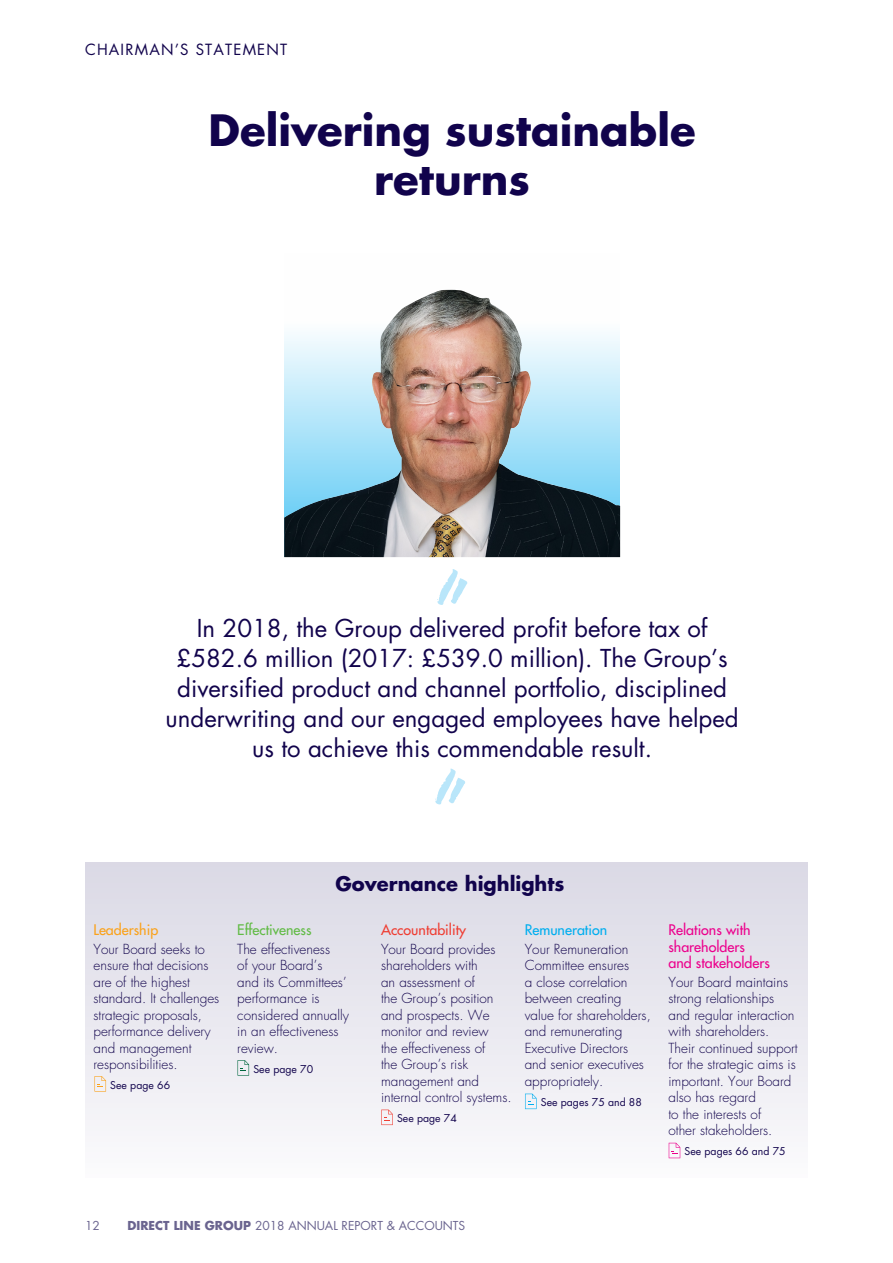
<style>
.page{position:relative;width:893px;height:1263px;background:#fff}
.page>*{position:absolute;margin:0;border:0;box-sizing:border-box;transform-origin:0 0}
.t1{font:700 42px/49.5px "Futura Std";color:#11034c;text-align:center}
.t2{font:24px/30px "Futura Std";color:#11034c;text-align:center}
.t3{font:700 19.5px "Futura Std";color:#11034c}
.t4{font:15px "Futura Std";letter-spacing:.08em;color:#11034c}
.t5{font:500 14.25px/16.5px "Futura Std";color:#ec008c}
.t6{font:500 14.25px "Futura Std";color:#ef3e33}
.t7{font:500 14.25px "Futura Std";color:#62bb46}
.t8{font:500 14.25px "Futura Std";color:#00aeef}
.t9{font:500 14.25px "Futura Std";color:#faa21b}
.t10{font:300 13.5px/16.5px "Futura Std";color:#11034c}
.t11{font:12px "Futura Std";color:#6a648f}
.t12{font:10.5px "Futura Std";color:#11034c}
.s1{font-weight:700}
</style>
<div class="page">
<svg style="left:437px;top:569px;width:30px;height:36px"></svg>
<svg style="left:435px;top:768px;width:30px;height:36px"></svg>
<div style="left:85px;top:862px;width:723px;height:316px;background:linear-gradient(to bottom,#dad9e5,#fafafc)"></div>
<img style="left:284px;top:290px;width:336px;height:267px">
<svg style="left:381px;top:1109px;width:12px;height:16px"></svg>
<svg style="left:237px;top:1060px;width:12px;height:16px"></svg>
<svg style="left:94px;top:1076px;width:12px;height:15px"></svg>
<svg style="left:669px;top:1143px;width:11px;height:15px"></svg>
<svg style="left:525px;top:1094px;width:12px;height:15px"></svg>
<p class="t4" style="left:85px;top:40px;width:204px">CHAIRMAN’S STATEMENT</p>
<h1 class="t1" style="left:209px;top:105px;width:489px">Delivering sustainable returns</h1>
<p class="t2" style="left:166px;top:613px;width:575px">In 2018, the Group delivered profit before tax of £582.6 million (2017: £539.0 million). The Group’s diversified product and channel portfolio, disciplined underwriting and our engaged employees have helped us to achieve this commendable result.</p>
<p class="t9" style="left:94px;top:921px;width:66px">Leadership</p>
<p class="t10" style="left:94px;top:941px;width:127px">Your Board seeks to ensure that decisions are of the highest standard. It challenges strategic proposals, performance delivery and management responsibilities.</p>
<p class="t12" style="left:110px;top:1078px;width:61px">See page 66</p>
<h3 class="t3" style="left:335px;top:871px;width:231px">Governance highlights</h3>
<p class="t7" style="left:237px;top:921px;width:76px">Effectiveness</p>
<p class="t10" style="left:237px;top:941px;width:113px">The effectiveness<br>of your Board’s<br>and its Committees’ performance is considered annually in an effectiveness review.</p>
<p class="t12" style="left:253px;top:1062px;width:61px">See page 70</p>
<p class="t6" style="left:381px;top:921px;width:87px">Accountability</p>
<p class="t10" style="left:381px;top:941px;width:132px">Your Board provides shareholders with<br>an assessment of<br>the Group’s position and prospects. We monitor and review<br>the effectiveness of<br>the Group’s risk management and internal control systems.</p>
<p class="t12" style="left:397px;top:1111px;width:61px">See page 74</p>
<p class="t8" style="left:525px;top:921px;width:84px">Remuneration</p>
<p class="t10" style="left:525px;top:941px;width:128px">Your Remuneration<br>Committee ensures<br>a close correlation between creating value for shareholders, and remunerating<br>Executive Directors and senior executives appropriately.</p>
<p class="t12" style="left:541px;top:1095px;width:103px">See pages 75 and 88</p>
<p class="t5" style="left:668px;top:922px;width:103px">Relations with shareholders and stakeholders</p>
<p class="t10" style="left:668px;top:974px;width:131px">Your Board maintains strong relationships and regular interaction with shareholders.<br>Their continued support for the strategic aims is important. Your Board also has regard<br>to the interests of<br>other stakeholders.</p>
<p class="t12" style="left:684px;top:1144px;width:103px">See pages 66 and 75</p>
<p class="t11" style="left:85px;top:1217px;width:16px">12</p>
<p class="t11" style="left:128px;top:1217px;width:339px"><span class="s1">DIRECT LINE GROUP</span> 2018 ANNUAL REPORT &amp; ACCOUNTS</p>
</div>
